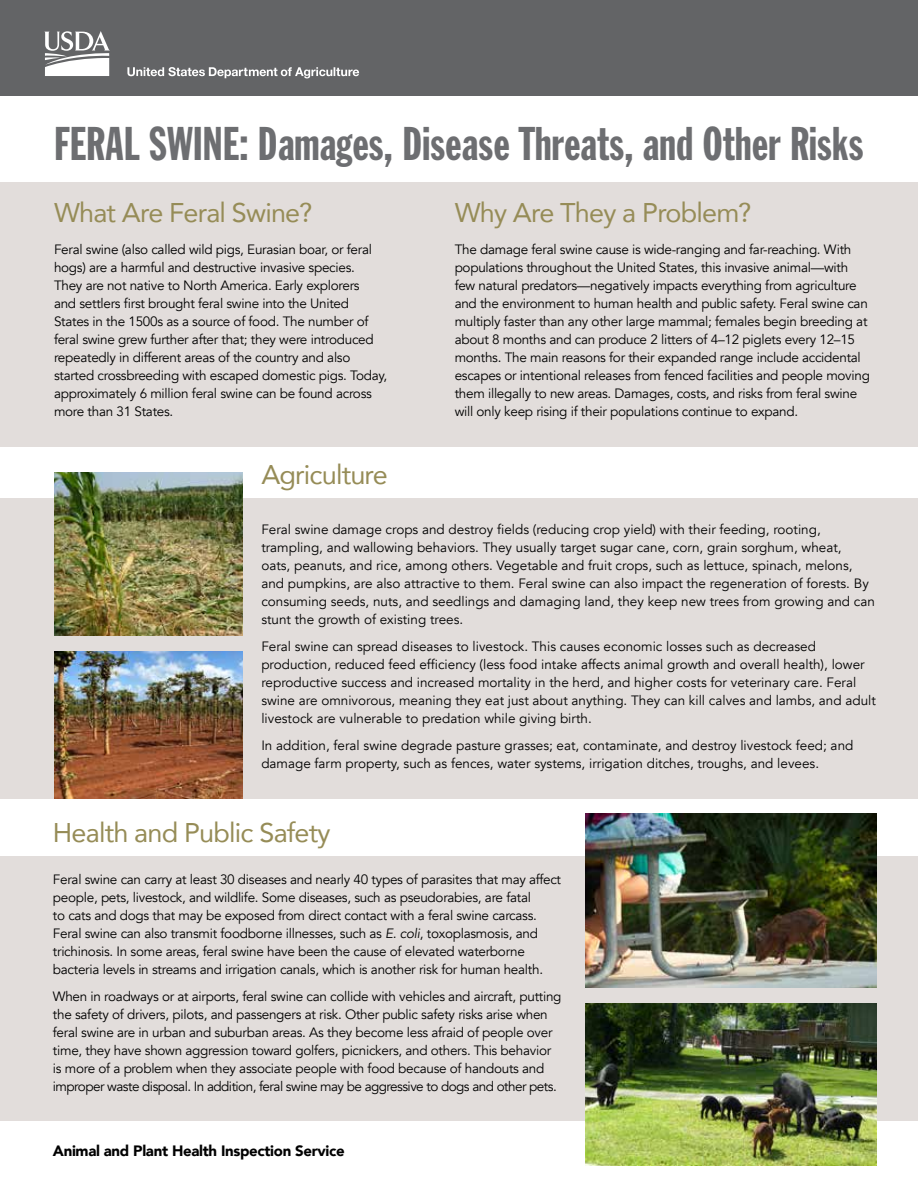
<style>
.page{position:relative;width:918px;height:1188px;background:#fff}
.page>*{position:absolute;margin:0;border:0;box-sizing:border-box;transform-origin:0 0}
.Cover_1{font:46.5px "Franklin Gothic Std Extra Cond";letter-spacing:.005em;color:#6d6e71}
.Swine_Head{font:27px "Avenir";letter-spacing:-.03em;color:#968c57}
.Body{font:900 15px "Avenir";letter-spacing:-.02em;color:#000}
.Body-2{font:13.5px/18px "Avenir";letter-spacing:-.02em;color:#000}
.Body-3{font:13.5px/18px "Avenir";color:#000}
.s1{font-style:italic}
</style>
<div class="page">
<div style="left:0;top:183px;width:918px;height:264px;background:#e2dddb"></div>
<div style="left:0;top:856px;width:918px;height:264px;background:#e2dddb"></div>
<div style="left:0;top:498px;width:918px;height:300px;background:#e2dddb"></div>
<div style="left:0;top:0;width:918px;height:95px;background:#636466"></div>
<img style="left:54px;top:472px;width:189px;height:164px">
<img style="left:54px;top:652px;width:189px;height:146px">
<img style="left:585px;top:1003px;width:291px;height:162px">
<img style="left:585px;top:813px;width:291px;height:174px">
<svg style="left:127px;top:67px;width:232px;height:11px"></svg>
<svg style="left:44px;top:31px;width:66px;height:45px"></svg>
<p class="Cover_1" style="left:54px;top:119px;width:811px">FERAL SWINE: Damages, Disease Threats, and Other Risks</p>
<p class="Swine_Head" style="left:54px;top:191px;width:260px">What Are Feral Swine?</p>
<p class="Body-2" style="left:54px;top:240px;width:335px">Feral swine (also called wild pigs, Eurasian boar, or feral hogs) are a harmful and destructive invasive species.<br>They are not native to North America. Early explorers<br>and settlers first brought feral swine into the United States in the 1500s as a source of food. The number of feral swine grew further after that; they were introduced repeatedly in different areas of the country and also started crossbreeding with escaped domestic pigs. Today, approximately 6 million feral swine can be found across more than 31 States.</p>
<p class="Swine_Head" style="left:455px;top:191px;width:298px">Why Are They a Problem?</p>
<p class="Body-2" style="left:455px;top:240px;width:417px">The damage feral swine cause is wide-ranging and far-reaching. With populations throughout the United States, this invasive animal—with few natural predators—negatively impacts everything from agriculture and the environment to human health and public safety. Feral swine can multiply faster than any other large mammal; females begin breeding at about 8 months and can produce 2 litters of 4–12 piglets every 12–15 months. The main reasons for their expanded range include accidental escapes or intentional releases from fenced facilities and people moving them illegally to new areas. Damages, costs, and risks from feral swine will only keep rising if their populations continue to expand.</p>
<p class="Swine_Head" style="left:261px;top:453px;width:128px">Agriculture</p>
<p class="Body-3" style="left:261px;top:521px;width:615px">Feral swine damage crops and destroy fields (reducing crop yield) with their feeding, rooting, trampling, and wallowing behaviors. They usually target sugar cane, corn, grain sorghum, wheat,<br>oats, peanuts, and rice, among others. Vegetable and fruit crops, such as lettuce, spinach, melons, and pumpkins, are also attractive to them. Feral swine can also impact the regeneration of forests. By consuming seeds, nuts, and seedlings and damaging land, they keep new trees from growing and can stunt the growth of existing trees.</p>
<p class="Body-3" style="left:261px;top:638px;width:616px">Feral swine can spread diseases to livestock. This causes economic losses such as decreased production, reduced feed efficiency (less food intake affects animal growth and overall health), lower reproductive success and increased mortality in the herd, and higher costs for veterinary care. Feral swine are omnivorous, meaning they eat just about anything. They can kill calves and lambs, and adult livestock are vulnerable to predation while giving birth.</p>
<p class="Body-3" style="left:261px;top:737px;width:594px">In addition, feral swine degrade pasture grasses; eat, contaminate, and destroy livestock feed; and damage farm property, such as fences, water systems, irrigation ditches, troughs, and levees.</p>
<p class="Swine_Head" style="left:53px;top:811px;width:279px">Health and Public Safety</p>
<p class="Body-2" style="left:53px;top:871px;width:510px">Feral swine can carry at least 30 diseases and nearly 40 types of parasites that may affect people, pets, livestock, and wildlife. Some diseases, such as pseudorabies, are fatal<br>to cats and dogs that may be exposed from direct contact with a feral swine carcass.<br>Feral swine can also transmit foodborne illnesses, such as <span class="s1">E. coli</span>, toxoplasmosis, and trichinosis. In some areas, feral swine have been the cause of elevated waterborne bacteria levels in streams and irrigation canals, which is another risk for human health.</p>
<p class="Body-2" style="left:53px;top:988px;width:510px">When in roadways or at airports, feral swine can collide with vehicles and aircraft, putting the safety of drivers, pilots, and passengers at risk. Other public safety risks arise when feral swine are in urban and suburban areas. As they become less afraid of people over time, they have shown aggression toward golfers, picnickers, and others. This behavior is more of a problem when they associate people with food because of handouts and improper waste disposal. In addition, feral swine may be aggressive to dogs and other pets.</p>
<p class="Body" style="left:53px;top:1138px;width:293px">Animal and Plant Health Inspection Service</p>
</div>
